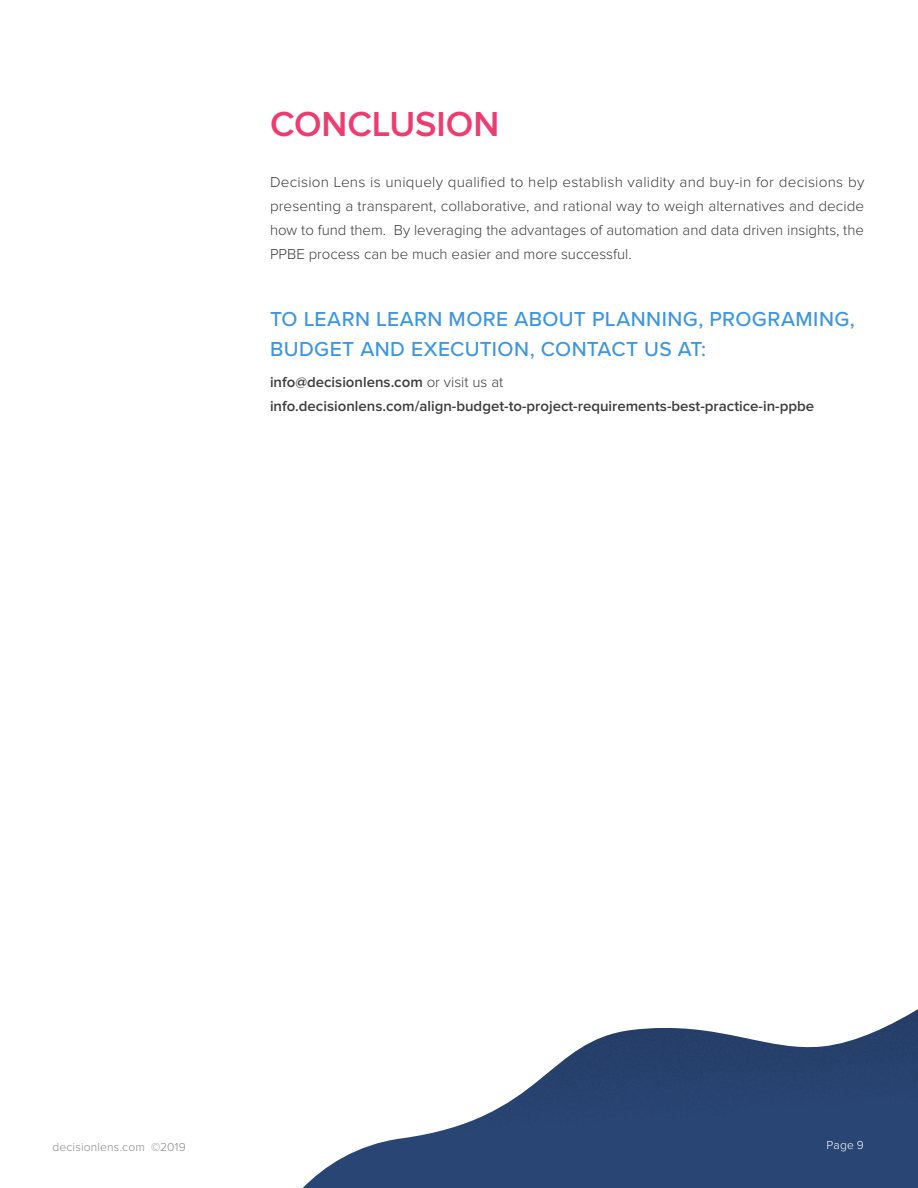
<style>
.page{position:relative;width:918px;height:1188px;background:#fff}
.page>*{position:absolute;margin:0;border:0;box-sizing:border-box;transform-origin:0 0}
.Heading_1{font:600 36px "Proxima Nova";color:#ed3c6f}
.Heading_2{font:500 21px/30px "Proxima Nova";letter-spacing:.02em;color:#3c96e1}
.Body{font:300 15px/24px "Proxima Nova";color:#3d3d3d;text-align:justify}
.Body-2{font:600 15px/24px "Proxima Nova";color:#3d3d3d}
.t1{font:300 12px "Proxima Nova";letter-spacing:.015em;color:#888787}
.t2{font:300 12px "Proxima Nova";color:#fff}
.s1{font-weight:300}
</style>
<div class="page">
<img style="left:303px;top:1009px;width:615px;height:179px">
<p class="Heading_1" style="left:270px;top:108px;width:231px">CONCLUSION</p>
<p class="Body" style="left:270px;top:171px;width:596px">Decision Lens is uniquely qualified to help establish validity and buy-in for decisions by presenting a transparent, collaborative, and rational way to weigh alternatives and decide how to fund them. By leveraging the advantages of automation and data driven insights, the PPBE process can be much easier and more successful.</p>
<p class="Heading_2" style="left:270px;top:305px;width:586px">TO LEARN LEARN MORE ABOUT PLANNING, PROGRAMING,<br>BUDGET AND EXECUTION, CONTACT US AT:</p>
<p class="Body-2" style="left:270px;top:371px;width:546px">info@decisionlens.com <span class="s1">or visit us at </span>info.decisionlens.com/align-budget-to-project-requirements-best-practice-in-ppbe</p>
<p class="t1" style="left:52px;top:1141px;width:135px">decisionlens.com ©2019</p>
<p class="t2" style="left:827px;top:1140px;width:39px">Page 9</p>
</div>
